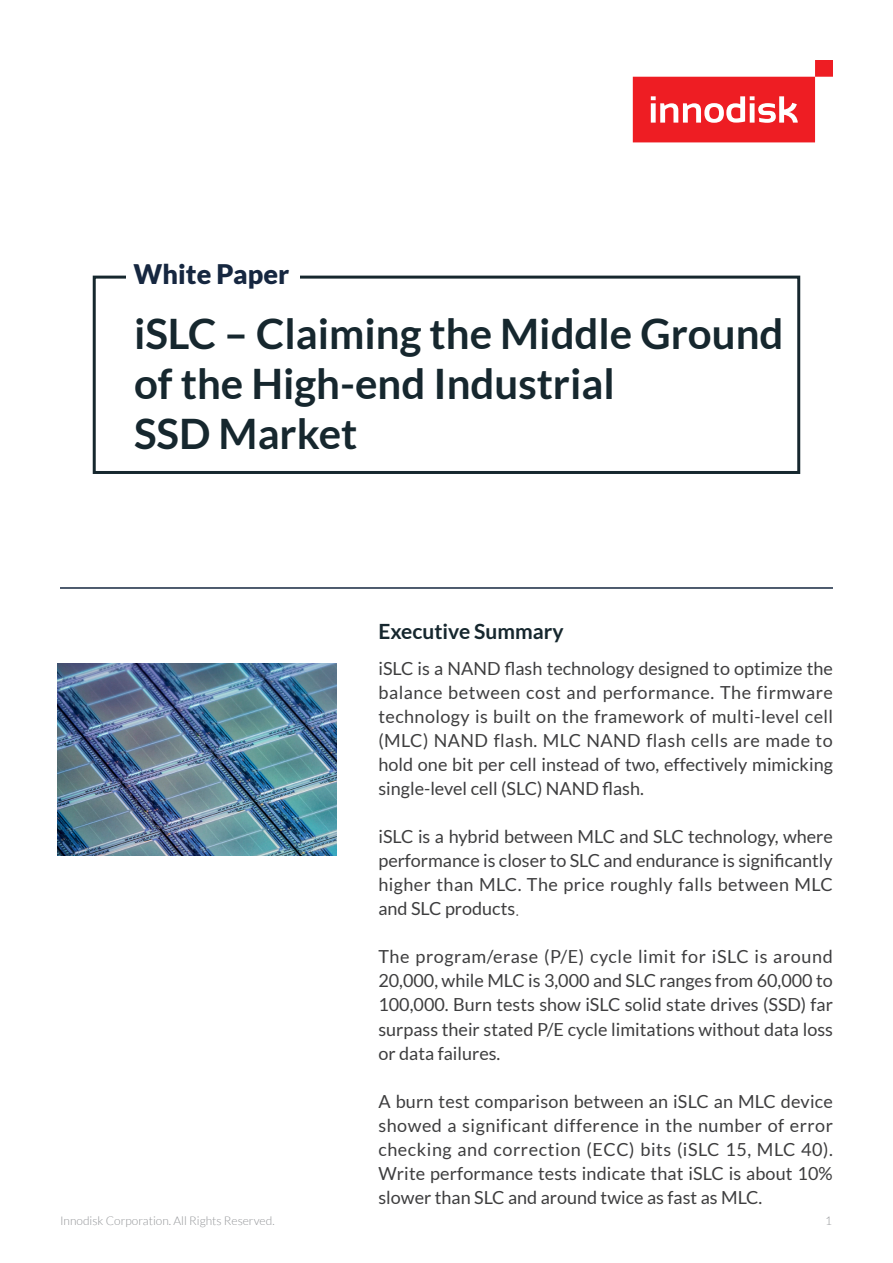
<style>
.page{position:relative;width:893px;height:1263px;background:#fff}
.page>*{position:absolute;margin:0;border:0;box-sizing:border-box;transform-origin:0 0}
.t1{font:700 42px/50.4px "Lato";color:#16272e}
.t2{font:900 27px "Lato";color:#162740}
.t3{font:700 21px "Lato";color:#16272e}
.t4{font:18px/24px "Lato";color:#3e3e3f;text-align:justify}
.t5{font:300 12px "Lato";color:#939598}
.s1{font-family:"Adobe Ming Std";font-weight:300}
.s2{font-family:"Adobe Ming Std"}
</style>
<div class="page">
<div style="left:93px;top:276px;width:707px;height:198px;border:3px solid #16272e"></div>
<div style="left:127px;top:260px;width:173px;height:32px;background:#fff"></div>
<svg style="left:633px;top:60px;width:200px;height:82px"></svg>
<hr style="left:60px;top:587px;width:773px;height:2px;background:#162740">
<img style="left:58px;top:663px;width:278px;height:192px">
<p class="t2" style="left:134px;top:259px;width:157px">White Paper</p>
<p class="t1" style="left:134px;top:307px;width:651px">iSLC – Claiming the Middle Ground of the High-end Industrial</p>
<p class="t1" style="left:134px;top:408px;width:225px">SSD Market</p>
<p class="t3" style="left:378px;top:619px;width:187px">Executive Summary</p>
<p class="t4" style="left:378px;top:657px;width:456px">iSLC is a NAND flash technology designed to optimize the balance between cost and performance. The firmware technology is built on the framework of multi-level cell (MLC) NAND flash. MLC NAND flash cells are made to hold one bit per cell instead of two, effectively mimicking single-level cell (SLC) NAND flash.</p>
<p class="t4" style="left:378px;top:825px;width:456px">iSLC is a hybrid between MLC and SLC technology, where performance is closer to SLC and endurance is significantly higher than MLC. The price roughly falls between MLC and SLC products<span class="s1">.</span></p>
<p class="t4" style="left:378px;top:945px;width:456px">The program/erase (P/E) cycle limit for iSLC is around 20,000, while MLC is 3,000 and SLC ranges from 60,000 to 100,000. Burn tests show iSLC solid state drives (SSD) far surpass their stated P/E cycle limitations without data loss or data failures.</p>
<p class="t4" style="left:378px;top:1089px;width:456px">A burn test comparison between an iSLC an MLC device showed a significant difference in the number of error checking and correction (ECC) bits (iSLC 15, MLC 40).<br>Write performance tests indicate that iSLC is about 10% slower than SLC and around twice as fast as MLC.</p>
<p class="t5" style="left:60px;top:1214px;width:217px">Innodisk Corporation. All Rights Reserved<span class="s2">.</span></p>
<p class="t5" style="left:825px;top:1215px;width:8px">1</p>
</div>
